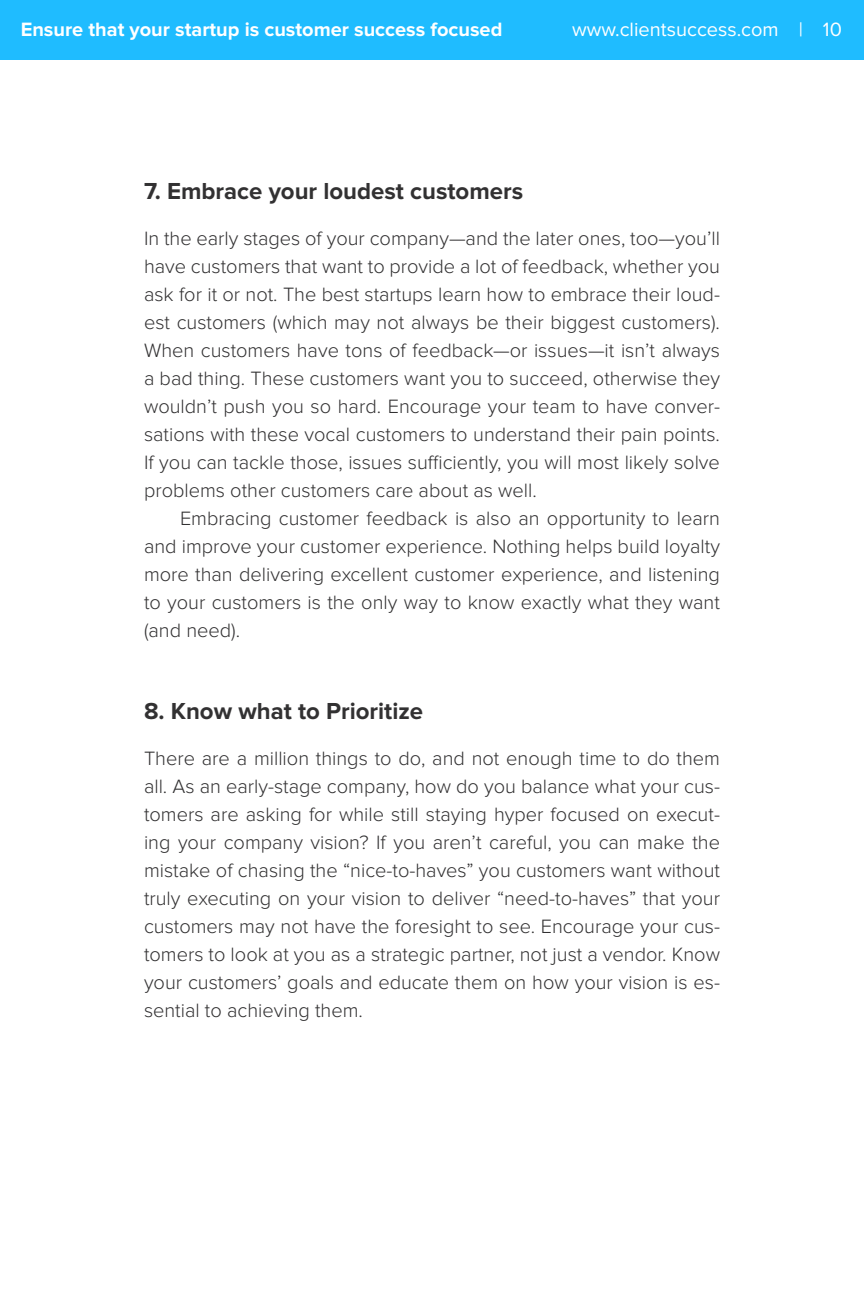
<style>
.page{position:relative;width:864px;height:1296px;background:#fff}
.page>*{position:absolute;margin:0;border:0;box-sizing:border-box;transform-origin:0 0}
.Section_header{font:700 24px "Proxima Nova";color:#323132}
.first_paragraph{font:300 20px/28px "Proxima Nova";color:#323132;text-align:justify}
.body_copy{font:300 20px/28px "Proxima Nova";color:#323132;text-align:justify}
.t1{font:700 20px "Proxima Nova";color:#fff}
.t2{font:20px "Proxima Nova";color:#fff}
</style>
<div class="page">
<div style="left:0;top:0;width:864px;height:60px;background:#1fbcff"></div>
<p class="t1" style="left:21px;top:18px;width:483px">Ensure that your startup is customer success focused</p>
<p class="t2" style="left:572px;top:18px;width:271px">www.clientsuccess.com | 10</p>
<p class="Section_header" style="left:144px;top:177px;width:381px">7. Embrace your loudest customers</p>
<p class="first_paragraph" style="left:144px;top:225px;width:578px">In the early stages of your company—and the later ones, too—you’ll have customers that want to provide a lot of feedback, whether you ask for it or not. The best startups learn how to embrace their loud&shy;est customers (which may not always be their biggest customers).<br>When customers have tons of feedback—or issues—it isn’t always a bad thing. These customers want you to succeed, otherwise they wouldn’t push you so hard. Encourage your team to have conver&shy;sations with these vocal customers to understand their pain points.<br>If you can tackle those, issues sufficiently, you will most likely solve problems other customers care about as well.</p>
<p class="body_copy" style="left:144px;top:505px;width:578px;text-indent:36px">Embracing customer feedback is also an opportunity to learn and improve your customer experience. Nothing helps build loyalty more than delivering excellent customer experience, and listening to your customers is the only way to know exactly what they want (and need).</p>
<p class="Section_header" style="left:144px;top:697px;width:281px">8. Know what to Prioritize</p>
<p class="first_paragraph" style="left:144px;top:745px;width:578px">There are a million things to do, and not enough time to do them all. As an early-stage company, how do you balance what your cus&shy;tomers are asking for while still staying hyper focused on execut&shy;ing your company vision? If you aren’t careful, you can make the mistake of chasing the “nice-to-haves” you customers want without truly executing on your vision to deliver “need-to-haves” that your customers may not have the foresight to see. Encourage your cus&shy;tomers to look at you as a strategic partner, not just a vendor. Know your customers’ goals and educate them on how your vision is es&shy;sential to achieving them.</p>
</div>
